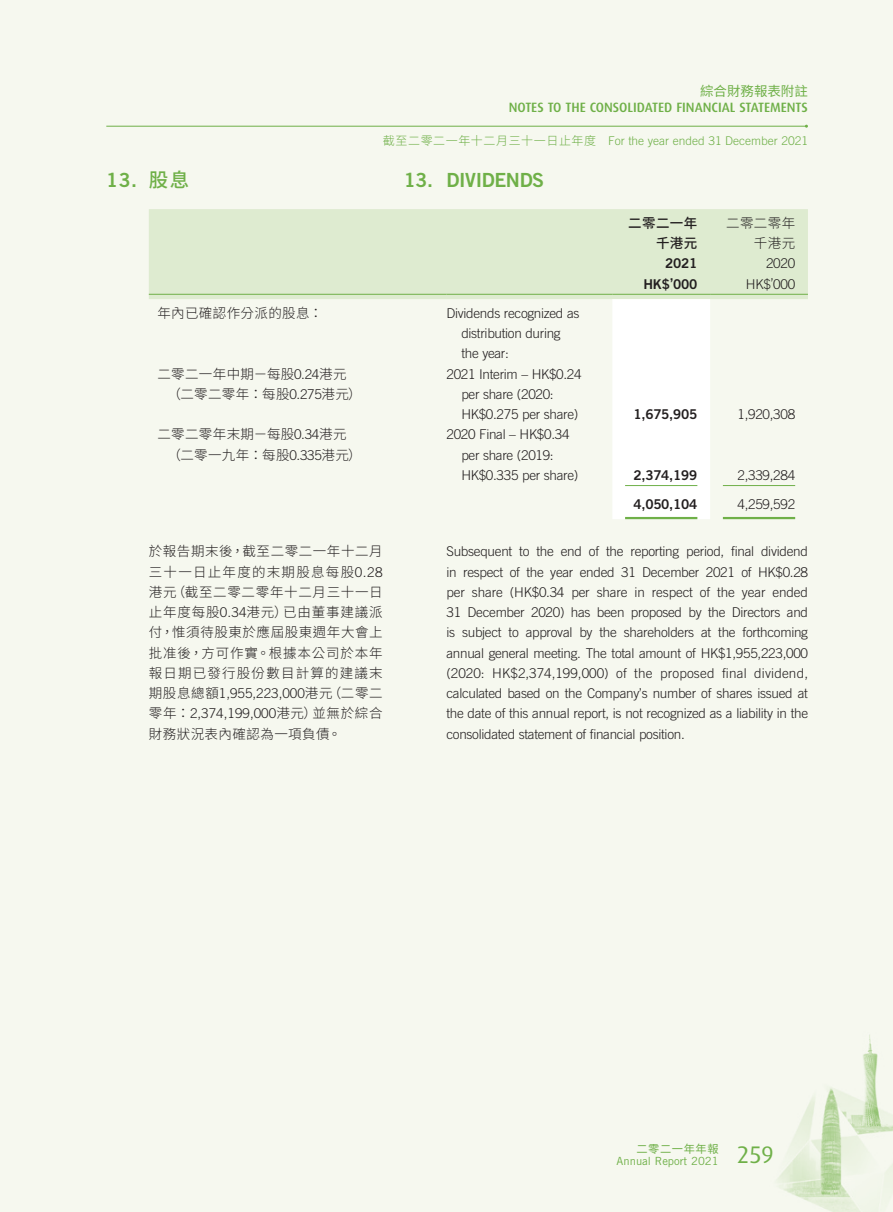
<style>
.page{position:relative;width:893px;height:1212px;background:#fff}
.page>*{position:absolute;margin:0;border:0;box-sizing:border-box;transform-origin:0 0}
.Heading_1{font:19.5px "Trade Gothic LT Std Bd 2";letter-spacing:-.02em;color:#6fb048}
.C_Heading_1{font:19.5px "Trade Gothic LT Std Bd 2";color:#6fb048}
.Body_Text{font:300 13.5px/20.2px "Trade Gothic LT Std";letter-spacing:-.02em;color:#231f20}
.C_Body_Text{font:300 13.5px/20.2px "Source Han Sans TC";letter-spacing:.065em;color:#231f20;text-align:justify}
.Body_Text-2{font:300 13.5px/20.2px "Source Han Sans TC";letter-spacing:.03em;color:#231f20}
.t1{font:500 13.5px "Dax";letter-spacing:-.005em;color:#6fb048}
.Body_Text-3{font:13.5px "Trade Gothic LT Std Bd 2";letter-spacing:-.02em;color:#231f20}
.t2{font:13.5px "Source Han Sans TC";letter-spacing:-.005em;color:#6fb048}
.Body_Text-4{font:500 13.5px "Source Han Sans TC";letter-spacing:.03em;color:#231f20}
.t3{font:300 12px "Trade Gothic LT Std";color:#6fb048}
.t4{font:11.25px "Trade Gothic LT Std";color:#6fb048}
.t5{font:11.25px "Source Han Sans TC";letter-spacing:.05em;color:#6fb048}
.s1{font-family:"Source Han Sans TC";font-weight:500}
.s2{font-family:"Source Han Sans TC"}
.s3{font-family:"Trade Gothic LT Std"}
</style>
<div class="page">
<hr style="left:106px;top:126px;width:700px;height:1px;background:#6fb048">
<div style="left:149px;top:209px;width:659px;height:90px;background:#deebd0"></div>
<svg style="left:612px;top:299px;width:98px;height:220px"></svg>
<hr style="left:149px;top:294px;width:297px;height:1px;background:#6fb048">
<hr style="left:446px;top:294px;width:166px;height:1px;background:#6fb048">
<hr style="left:612px;top:294px;width:98px;height:1px;background:#6fb048">
<hr style="left:710px;top:294px;width:98px;height:1px;background:#6fb048">
<hr style="left:625px;top:485px;width:72px;height:1px;background:#6fb048">
<hr style="left:723px;top:485px;width:72px;height:1px;background:#6fb048">
<hr style="left:625px;top:517px;width:72px;height:2px;background:#6fb048">
<hr style="left:723px;top:517px;width:72px;height:2px;background:#6fb048">
<p class="C_Heading_1" style="left:106px;top:168px;width:85px">13. <span class="s1">股息</span></p>
<p class="t2" style="left:700px;top:84px;width:109px">綜合財務報表附註</p>
<p class="t1" style="left:509px;top:99px;width:301px">NOTES TO THE CONSOLIDATED FINANCIAL STATEMENTS</p>
<p class="t3" style="left:383px;top:134px;width:427px"><span class="s2">截至二零二一年十二月三十一日止年度</span> For the year ended 31 December 2021</p>
<p class="Heading_1" style="left:404px;top:168px;width:142px">13. DIVIDENDS</p>
<p class="Body_Text-4" style="left:628px;top:215px;width:71px">二零二一年</p>
<p class="Body_Text-2" style="left:726px;top:213px;width:71px">二零二零年</p>
<p class="Body_Text-4" style="left:656px;top:235px;width:43px">千港元</p>
<p class="Body_Text-2" style="left:754px;top:233px;width:43px">千港元</p>
<p class="Body_Text-3" style="left:665px;top:255px;width:34px">2021</p>
<p class="Body_Text" style="left:766px;top:253px;width:31px">2020</p>
<p class="Body_Text-3" style="left:643px;top:275px;width:55px">HK$’000</p>
<p class="Body_Text" style="left:746px;top:273px;width:51px">HK$’000</p>
<p class="Body_Text-2" style="left:157px;top:303px;width:167px">年內已確認作分派的股息：</p>
<p class="Body_Text" style="left:461px;top:303px;width:120px;text-indent:-15px">Dividends recognized as distribution during the year:</p>
<p class="Body_Text-2" style="left:168px;top:364px;width:196px;text-indent:-10px">二零二一年中期－每股<span class="s3">0.24</span>港元（二零二零年：每股<span class="s3">0.275</span>港元）</p>
<p class="Body_Text" style="left:461px;top:363px;width:122px;text-indent:-15px">2021 Interim – HK$0.24 per share (2020:<br>HK$0.275 per share)</p>
<p class="Body_Text-3" style="left:633px;top:406px;width:65px">1,675,905</p>
<p class="Body_Text" style="left:737px;top:404px;width:59px">1,920,308</p>
<p class="Body_Text-2" style="left:168px;top:424px;width:196px;text-indent:-10px">二零二零年末期－每股<span class="s3">0.34</span>港元（二零一九年：每股<span class="s3">0.335</span>港元）</p>
<p class="Body_Text" style="left:461px;top:424px;width:118px;text-indent:-15px">2020 Final – HK$0.34 per share (2019:<br>HK$0.335 per share)</p>
<p class="Body_Text-3" style="left:633px;top:467px;width:65px">2,374,199</p>
<p class="Body_Text" style="left:737px;top:465px;width:59px">2,339,284</p>
<p class="Body_Text-3" style="left:633px;top:496px;width:65px">4,050,104</p>
<p class="Body_Text" style="left:737px;top:494px;width:59px">4,259,592</p>
<p class="Body_Text" style="left:446px;top:541px;width:363px;text-align:justify">Subsequent to the end of the reporting period, final dividend in respect of the year ended 31 December 2021 of HK$0.28 per share (HK$0.34 per share in respect of the year ended 31 December 2020) has been proposed by the Directors and is subject to approval by the shareholders at the forthcoming annual general meeting. The total amount of HK$1,955,223,000 (2020: HK$2,374,199,000) of the proposed final dividend, calculated based on the Company’s number of shares issued at the date of this annual report, is not recognized as a liability in the consolidated statement of financial position.</p>
<p class="C_Body_Text" style="left:149px;top:542px;width:235px">於報告期末後，截至二零二一年十二月三十一日止年度的末期股息每股<span class="s3">0.28</span>港元（截至二零二零年十二月三十一日止年度每股<span class="s3">0.34</span>港元）已由董事建議派付，惟須待股東於應屆股東週年大會上批准後，方可作實。根據本公司於本年報日期已發行股份數目計算的建議末期股息總額<span class="s3">1,955,223,000</span>港元（二零二零年：<span class="s3">2,374,199,000</span>港元）並無於綜合財務狀況表內確認為一項負債。</p>
<p class="t5" style="left:636px;top:1143px;width:84px">二零二一年年報</p>
<p class="t4" style="left:617px;top:1154px;width:159px">Annual Report 2021 <sup>259</sup></p>
</div>
